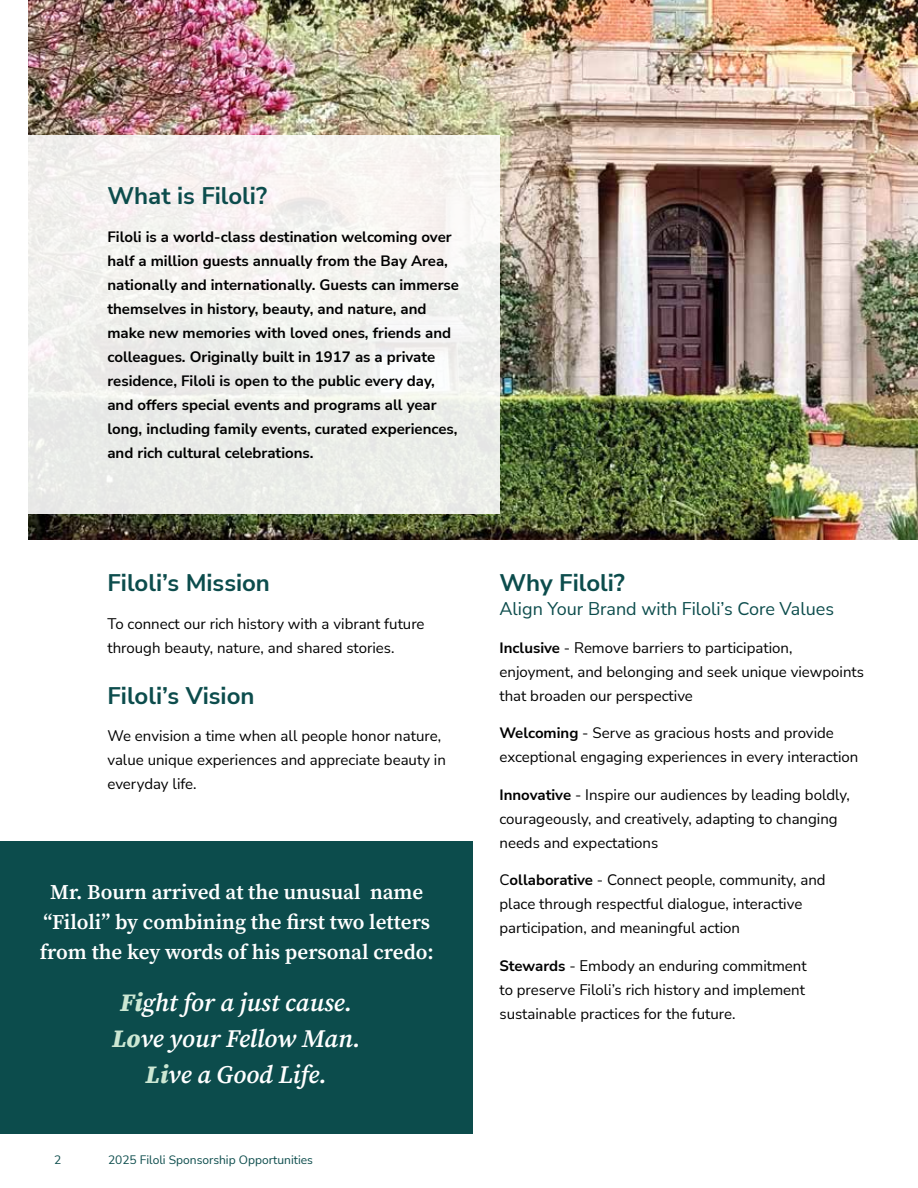
<style>
.page{position:relative;width:918px;height:1188px;background:#fff}
.page>*{position:absolute;margin:0;border:0;box-sizing:border-box;transform-origin:0 0}
.t1{font:italic 600 25.2px/36px "Source Serif Pro";letter-spacing:-.005em;color:#fff;text-align:center}
.t2{font:700 24px "Nunito Sans";color:#0c4c4c}
.t3{font:600 21px/30px "Source Serif Pro";color:#fff;text-align:center}
.t4{font:18px "Nunito Sans";color:#0c4c4c}
.t5{font:15px/24px "Nunito Sans";color:#000}
.t6{font:700 15px/24px "Nunito Sans";color:#000}
.t7{font:12px "Nunito Sans";color:#0c4c4c}
.s1{font-weight:900;color:#cce7d3}
.s2{font-weight:700}
</style>
<div class="page">
<div style="left:0;top:841px;width:473px;height:293px;background:#0c4c4c"></div>
<img style="left:28px;top:0;width:890px;height:540px">
<div style="left:28px;top:135px;width:471px;height:378px;background:#f0f0ed"></div>
<h2 class="t2" style="left:107px;top:184px;width:161px">What is Filoli?</h2>
<p class="t6" style="left:107px;top:225px;width:353px">Filoli is a world-class destination welcoming over half a million guests annually from the Bay Area, nationally and internationally. Guests can immerse themselves in history, beauty, and nature, and make new memories with loved ones, friends and colleagues. Originally built in 1917 as a private residence, Filoli is open to the public every day, and offers special events and programs all year long, including family events, curated experiences, and rich cultural celebrations.</p>
<h2 class="t2" style="left:107px;top:572px;width:164px">Filoli’s Mission</h2>
<p class="t5" style="left:107px;top:612px;width:319px">To connect our rich history with a vibrant future through beauty, nature, and shared stories.</p>
<h2 class="t2" style="left:107px;top:684px;width:149px">Filoli’s Vision</h2>
<p class="t5" style="left:107px;top:725px;width:340px">We envision a time when all people honor nature, value unique experiences and appreciate beauty in everyday life.</p>
<h3 class="t3" style="left:40px;top:879px;width:396px">Mr. Bourn arrived at the unusual name “Filoli” by combining the first two letters from the key words of his personal credo:</h3>
<h1 class="t1" style="left:112px;top:986px;width:250px"><span class="s1">Fi</span>ght for a just cause.<br><span class="s1">Lo</span>ve your Fellow Man.<br><span class="s1">Li</span>ve a Good Life.</h1>
<p class="t7" style="left:54px;top:1155px;width:9px">2</p>
<p class="t7" style="left:108px;top:1155px;width:206px">2025 Filoli Sponsorship Opportunities</p>
<h2 class="t2" style="left:500px;top:572px;width:127px">Why Filoli?</h2>
<p class="t4" style="left:500px;top:601px;width:336px">Align Your Brand with Filoli’s Core Values</p>
<p class="t5" style="left:500px;top:636px;width:366px"><span class="s2">Inclusive</span> - Remove barriers to participation, enjoyment, and belonging and seek unique viewpoints that broaden our perspective</p>
<p class="t5" style="left:500px;top:722px;width:360px"><span class="s2">Welcoming</span> - Serve as gracious hosts and provide exceptional engaging experiences in every interaction</p>
<p class="t5" style="left:500px;top:783px;width:352px"><span class="s2">Innovative</span> - Inspire our audiences by leading boldly, courageously, and creatively, adapting to changing needs and expectations</p>
<p class="t5" style="left:500px;top:869px;width:328px">C<span class="s2">ollaborative</span> - Connect people, community, and place through respectful dialogue, interactive participation, and meaningful action</p>
<p class="t5" style="left:500px;top:954px;width:309px;text-align:justify"><span class="s2">Stewards</span> - Embody an enduring commitment to preserve Filoli’s rich history and implement sustainable practices for the future.</p>
</div>
